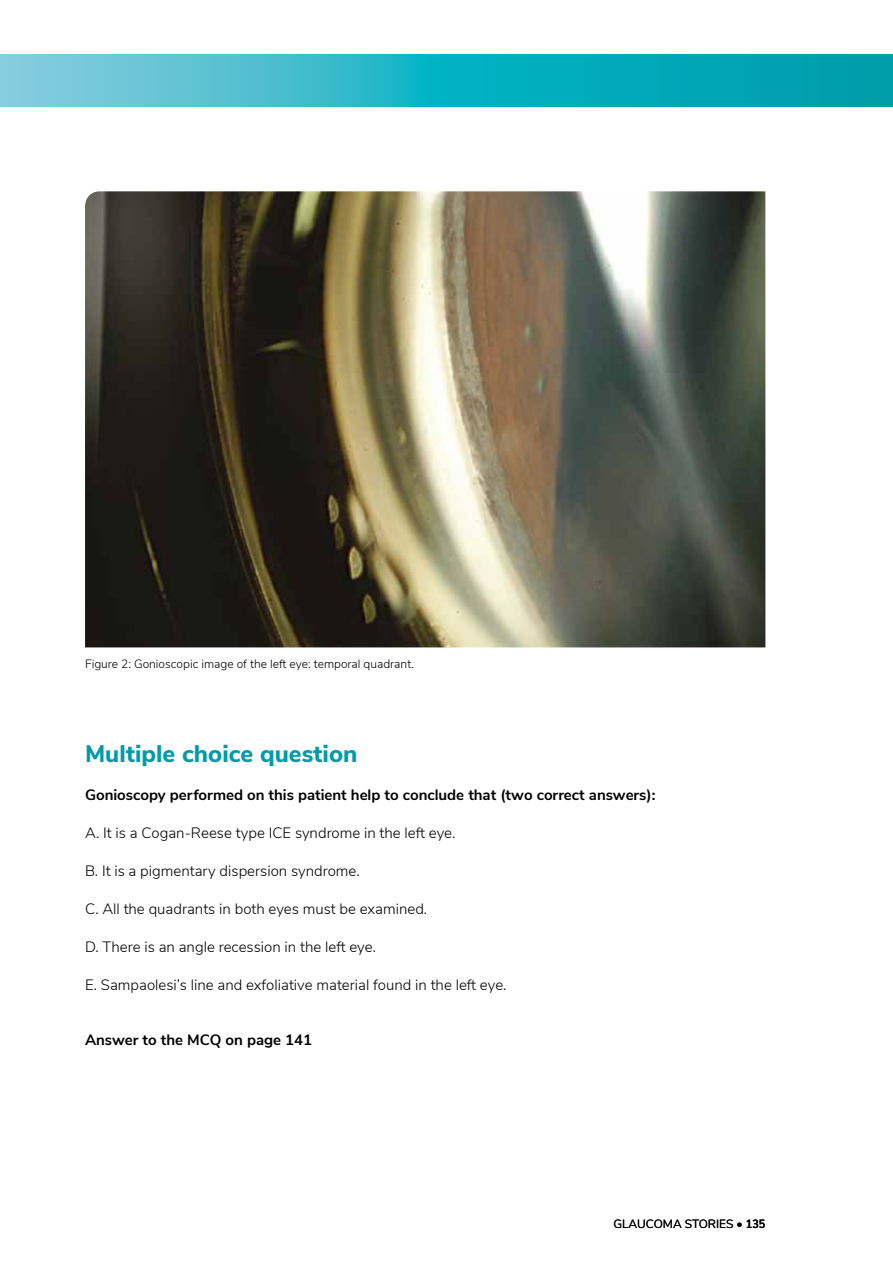
<style>
.page{position:relative;width:893px;height:1263px;background:#fff}
.page>*{position:absolute;margin:0;border:0;box-sizing:border-box;transform-origin:0 0}
.t1{font:800 24px "Nunito Sans";color:#009ba9}
.t2{font:300 15px "Nunito Sans";color:#000}
.t3{font:700 15px "Nunito Sans";color:#000}
.t4{font:300 12px "Nunito Sans";color:#000}
.t5{font:12px "Nunito Sans";color:#000}
.s1{font-weight:700}
</style>
<div class="page">
<svg style="left:0;top:54px;width:893px;height:52px;background:#28b3c4"></svg>
<img style="left:85px;top:191px;width:680px;height:456px">
<p class="t4" style="left:85px;top:655px;width:330px">Figure 2: Gonioscopic image of the left eye: temporal quadrant.</p>
<h1 class="t1" style="left:85px;top:736px;width:274px">Multiple choice question</h1>
<p class="t3" style="left:85px;top:784px;width:572px">Gonioscopy performed on this patient help to conclude that (two correct answers):</p>
<p class="t2" style="left:85px;top:822px;width:372px">A. It is a Cogan-Reese type ICE syndrome in the left eye.</p>
<p class="t2" style="left:85px;top:860px;width:276px">B. It is a pigmentary dispersion syndrome.</p>
<p class="t2" style="left:85px;top:898px;width:344px">C. All the quadrants in both eyes must be examined.</p>
<p class="t2" style="left:85px;top:936px;width:292px">D. There is an angle recession in the left eye.</p>
<p class="t2" style="left:85px;top:974px;width:423px">E. Sampaolesi’s line and exfoliative material found in the left eye.</p>
<p class="t3" style="left:85px;top:1029px;width:229px">Answer to the MCQ on page 141</p>
<p class="t5" style="left:613px;top:1215px;width:153px">GLAUCOMA STORIES • <span class="s1">135</span></p>
</div>
